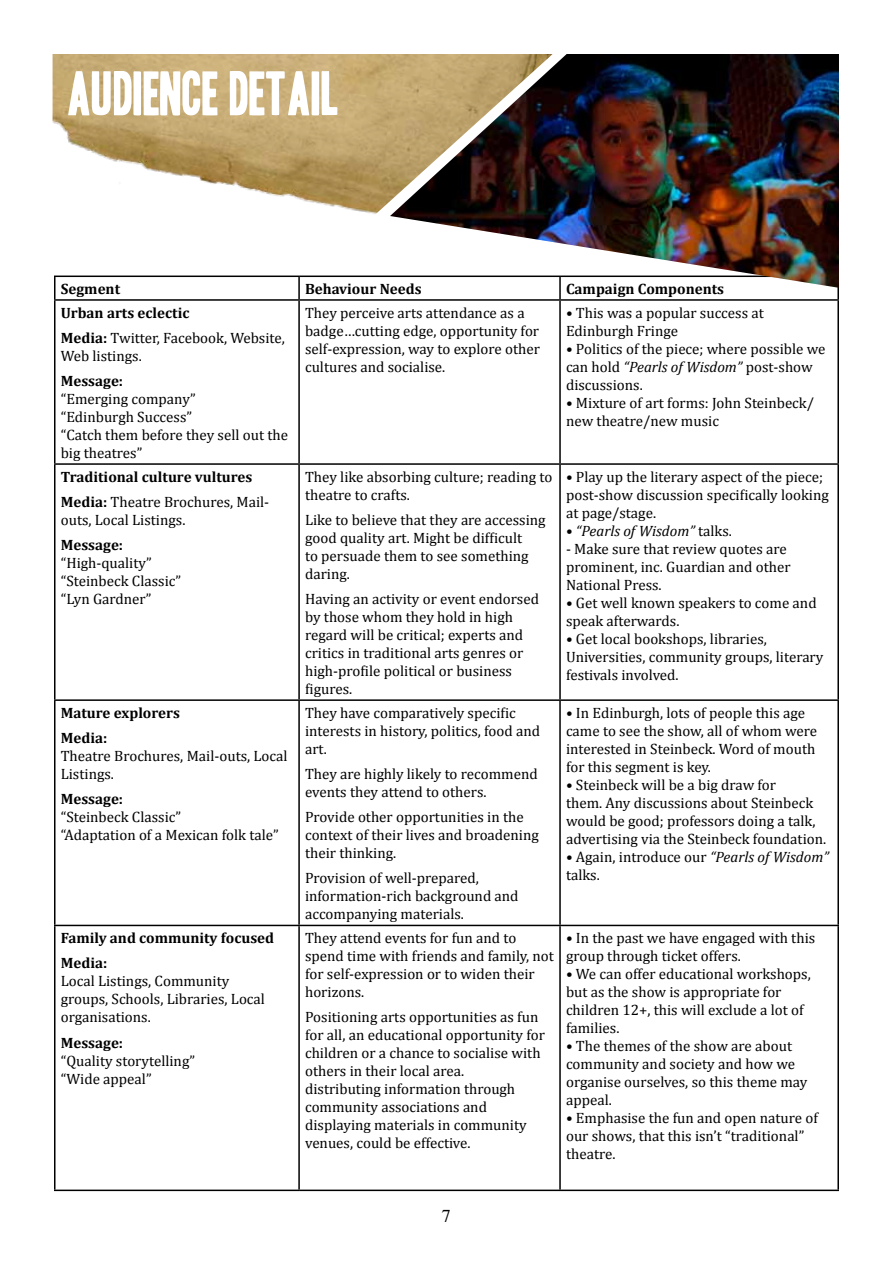
<style>
.page{position:relative;width:893px;height:1263px;background:#fff}
.page>*{position:absolute;margin:0;border:0;box-sizing:border-box;transform-origin:0 0}
.t1{font:54px "Headline One HPLHS";color:#fff}
.t2{font:18px "Times";color:#000}
.t3{font:15px/18px "Cambria";color:#000}
.t4{font:700 15px/25.2px "Cambria";color:#000}
.t5{font:italic 15px "Cambria";color:#000}
.s1{font-weight:700}
.s2{font-style:italic}
.s3{font-weight:400}
.s4{font-style:normal}
</style>
<div class="page">
<img style="left:53px;top:54px;width:337px;height:160px">
<hr style="left:54px;top:276px;width:245px;height:1px;background:#000">
<hr style="left:54px;top:277px;width:2px;height:22px;background:#000">
<hr style="left:299px;top:276px;width:261px;height:1px;background:#000">
<hr style="left:298px;top:277px;width:2px;height:22px;background:#000">
<hr style="left:559px;top:277px;width:2px;height:22px;background:#000">
<hr style="left:837px;top:277px;width:2px;height:22px;background:#000">
<hr style="left:54px;top:299px;width:245px;height:2px;background:#000">
<hr style="left:54px;top:301px;width:2px;height:162px;background:#000">
<hr style="left:299px;top:299px;width:261px;height:2px;background:#000">
<hr style="left:298px;top:301px;width:2px;height:162px;background:#000">
<hr style="left:560px;top:299px;width:279px;height:2px;background:#000">
<hr style="left:559px;top:301px;width:2px;height:162px;background:#000">
<hr style="left:837px;top:301px;width:2px;height:162px;background:#000">
<hr style="left:54px;top:463px;width:245px;height:2px;background:#000">
<hr style="left:54px;top:465px;width:2px;height:234px;background:#000">
<hr style="left:299px;top:463px;width:261px;height:2px;background:#000">
<hr style="left:298px;top:465px;width:2px;height:234px;background:#000">
<hr style="left:560px;top:463px;width:279px;height:2px;background:#000">
<hr style="left:559px;top:465px;width:2px;height:234px;background:#000">
<hr style="left:837px;top:465px;width:2px;height:234px;background:#000">
<hr style="left:54px;top:699px;width:245px;height:2px;background:#000">
<hr style="left:54px;top:701px;width:2px;height:224px;background:#000">
<hr style="left:299px;top:699px;width:261px;height:2px;background:#000">
<hr style="left:298px;top:701px;width:2px;height:224px;background:#000">
<hr style="left:560px;top:699px;width:279px;height:2px;background:#000">
<hr style="left:559px;top:701px;width:2px;height:224px;background:#000">
<hr style="left:837px;top:701px;width:2px;height:224px;background:#000">
<hr style="left:54px;top:925px;width:245px;height:1px;background:#000">
<hr style="left:54px;top:926px;width:2px;height:263px;background:#000">
<hr style="left:299px;top:925px;width:261px;height:1px;background:#000">
<hr style="left:298px;top:926px;width:2px;height:263px;background:#000">
<hr style="left:560px;top:925px;width:279px;height:1px;background:#000">
<hr style="left:559px;top:926px;width:2px;height:263px;background:#000">
<hr style="left:837px;top:926px;width:2px;height:263px;background:#000">
<hr style="left:54px;top:1189px;width:245px;height:2px;background:#000">
<hr style="left:299px;top:1189px;width:261px;height:2px;background:#000">
<hr style="left:560px;top:1189px;width:279px;height:2px;background:#000">
<img style="left:390px;top:54px;width:449px;height:234px">
<h1 class="t1" style="left:68px;top:67px;width:272px">AUDIENCE DETAIL</h1>
<p class="t4" style="left:61px;top:276px;width:61px">Segment</p>
<p class="t4" style="left:305px;top:276px;width:118px">Behaviour Needs</p>
<p class="t4" style="left:566px;top:276px;width:160px">Campaign Components</p>
<p class="t3" style="left:61px;top:300px;width:226px;line-height:25.2px"><span class="s1">Urban arts eclectic<br>Media:</span> Twitter, Facebook, Website,</p>
<p class="t3" style="left:61px;top:347px;width:82px">Web listings.</p>
<p class="t4" style="left:61px;top:368px;width:64px">Message:</p>
<p class="t3" style="left:61px;top:390px;width:229px">“Emerging company”<br>“Edinburgh Success”<br>“Catch them before they sell out the big theatres”</p>
<p class="t3" style="left:305px;top:303px;width:236px">They perceive arts attendance as a badge…cutting edge, opportunity for self-expression, way to explore other cultures and socialise.</p>
<p class="t3" style="left:566px;top:303px;width:199px">• This was a popular success at<br>Edinburgh Fringe</p>
<p class="t3" style="left:566px;top:339px;width:261px">• Politics of the piece; where possible we can hold <span class="s2">“Pearls of Wisdom”</span> post-show discussions.</p>
<p class="t3" style="left:566px;top:393px;width:250px">• Mixture of art forms: John Steinbeck/ new theatre/new music</p>
<p class="t4" style="left:61px;top:463px;width:210px">Traditional culture vultures<br>Media: <span class="s3">Theatre Brochures, Mail-</span></p>
<p class="t3" style="left:61px;top:511px;width:126px">outs, Local Listings.</p>
<p class="t4" style="left:61px;top:532px;width:64px">Message:</p>
<p class="t3" style="left:61px;top:554px;width:122px">“High-quality” “Steinbeck Classic” “Lyn Gardner”</p>
<p class="t4" style="left:61px;top:700px;width:121px">Mature explorers<br>Media:</p>
<p class="t3" style="left:61px;top:747px;width:228px">Theatre Brochures, Mail-outs, Local<br>Listings.</p>
<p class="t4" style="left:61px;top:786px;width:64px">Message:</p>
<p class="t3" style="left:61px;top:808px;width:220px">“Steinbeck Classic”<br>“Adaptation of a Mexican folk tale”</p>
<p class="t4" style="left:61px;top:925px;width:215px">Family and community focused<br>Media:</p>
<p class="t3" style="left:61px;top:972px;width:206px">Local Listings, Community groups, Schools, Libraries, Local organisations.</p>
<p class="t4" style="left:61px;top:1029px;width:64px">Message:</p>
<p class="t3" style="left:61px;top:1051px;width:136px">“Quality storytelling” “Wide appeal”</p>
<p class="t3" style="left:305px;top:467px;width:249px">They like absorbing culture; reading to theatre to crafts.</p>
<p class="t3" style="left:305px;top:511px;width:242px">Like to believe that they are accessing good quality art. Might be difficult<br>to persuade them to see something daring.</p>
<p class="t3" style="left:305px;top:590px;width:235px">Having an activity or event endorsed by those whom they hold in high regard will be critical; experts and critics in traditional arts genres or high-profile political or business figures.</p>
<p class="t3" style="left:305px;top:704px;width:237px">They have comparatively specific interests in history, politics, food and art.</p>
<p class="t3" style="left:305px;top:765px;width:234px">They are highly likely to recommend events they attend to others.</p>
<p class="t3" style="left:305px;top:808px;width:235px">Provide other opportunities in the context of their lives and broadening their thinking.</p>
<p class="t3" style="left:305px;top:869px;width:215px">Provision of well-prepared, information-rich background and accompanying materials.</p>
<p class="t3" style="left:305px;top:929px;width:250px">They attend events for fun and to spend time with friends and family, not for self-expression or to widen their horizons.</p>
<p class="t3" style="left:305px;top:1008px;width:241px">Positioning arts opportunities as fun for all, an educational opportunity for children or a chance to socialise with others in their local area.<br>distributing information through community associations and displaying materials in community venues, could be effective.</p>
<p class="t3" style="left:566px;top:467px;width:264px">• Play up the literary aspect of the piece; post-show discussion specifically looking at page/stage.</p>
<p class="t5" style="left:566px;top:520px;width:167px"><span class="s4">•</span> “Pearls of Wisdom” <span class="s4">talks.</span></p>
<p class="t3" style="left:566px;top:539px;width:226px">- Make sure that review quotes are prominent, inc. Guardian and other<br>National Press.</p>
<p class="t3" style="left:566px;top:593px;width:252px">• Get well known speakers to come and speak afterwards.</p>
<p class="t3" style="left:566px;top:629px;width:259px">• Get local bookshops, libraries,<br>Universities, community groups, literary festivals involved.</p>
<p class="t3" style="left:566px;top:704px;width:253px">• In Edinburgh, lots of people this age came to see the show, all of whom were interested in Steinbeck. Word of mouth for this segment is key.</p>
<p class="t3" style="left:566px;top:776px;width:262px">• Steinbeck will be a big draw for<br>them. Any discussions about Steinbeck would be good; professors doing a talk, advertising via the Steinbeck foundation.</p>
<p class="t3" style="left:566px;top:848px;width:264px">• Again, introduce our <span class="s2">“Pearls of Wisdom” </span>talks.</p>
<p class="t3" style="left:566px;top:929px;width:251px">• In the past we have engaged with this group through ticket offers.</p>
<p class="t3" style="left:566px;top:965px;width:246px">• We can offer educational workshops, but as the show is appropriate for children 12+, this will exclude a lot of families.</p>
<p class="t3" style="left:566px;top:1037px;width:243px">• The themes of the show are about community and society and how we organise ourselves, so this theme may appeal.</p>
<p class="t3" style="left:566px;top:1109px;width:253px">• Emphasise the fun and open nature of our shows, that this isn’t “traditional” theatre.</p>
<p class="t2" style="left:442px;top:1205px;width:10px">7</p>
</div>
